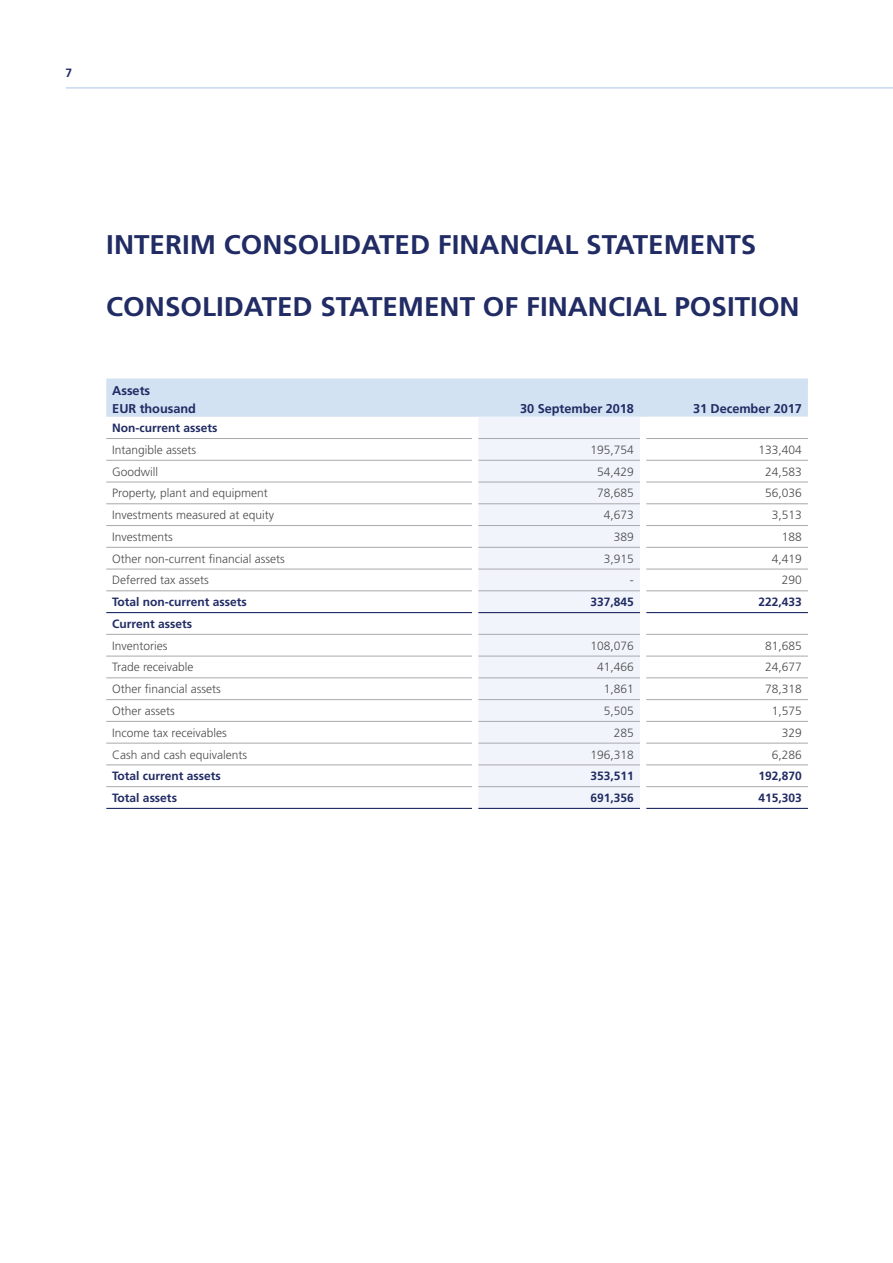
<style>
.page{position:relative;width:893px;height:1263px;background:#fff}
.page>*{position:absolute;margin:0;border:0;box-sizing:border-box;transform-origin:0 0}
.t1{font:700 27px "Frutiger LT Std";color:#212b64}
.t2{font:700 12.75px/17.2px "Frutiger LT Std";letter-spacing:-.005em;color:#212b64}
.t3{font:300 12px "Frutiger LT Std";color:#4b4c4d}
.t4{font:700 12px "Frutiger LT Std";color:#212b64}
</style>
<div class="page">
<hr style="left:66px;top:87px;width:827px;height:2px;background:#adc8e7">
<div style="left:106px;top:378px;width:702px;height:39px;background:#d3e2f2"></div>
<div style="left:478px;top:417px;width:162px;height:391px;background:#f1f5fb"></div>
<svg style="left:646px;top:459px;width:162px;height:349px"></svg>
<hr style="left:106px;top:612px;width:366px;height:1px;background:#212b64">
<hr style="left:106px;top:525px;width:366px;height:1px;background:#a8a9ad">
<hr style="left:106px;top:547px;width:366px;height:1px;background:#a8a9ad">
<hr style="left:106px;top:569px;width:366px;height:1px;background:#a8a9ad">
<hr style="left:106px;top:590px;width:366px;height:1px;background:#a8a9ad">
<hr style="left:106px;top:634px;width:366px;height:1px;background:#a8a9ad">
<hr style="left:106px;top:656px;width:366px;height:1px;background:#a8a9ad">
<hr style="left:106px;top:678px;width:366px;height:1px;background:#a8a9ad">
<hr style="left:106px;top:699px;width:366px;height:1px;background:#a8a9ad">
<hr style="left:106px;top:721px;width:366px;height:1px;background:#a8a9ad">
<hr style="left:478px;top:612px;width:162px;height:1px;background:#212b64">
<hr style="left:646px;top:612px;width:162px;height:1px;background:#212b64">
<hr style="left:106px;top:438px;width:366px;height:1px;background:#a8a9ad">
<hr style="left:106px;top:460px;width:366px;height:1px;background:#a8a9ad">
<hr style="left:106px;top:482px;width:366px;height:1px;background:#a8a9ad">
<hr style="left:106px;top:503px;width:366px;height:1px;background:#a8a9ad">
<hr style="left:106px;top:743px;width:366px;height:1px;background:#a8a9ad">
<hr style="left:106px;top:765px;width:366px;height:1px;background:#a8a9ad">
<hr style="left:106px;top:786px;width:366px;height:1px;background:#a8a9ad">
<hr style="left:478px;top:438px;width:162px;height:1px;background:#a8a9ad">
<hr style="left:646px;top:438px;width:162px;height:1px;background:#a8a9ad">
<hr style="left:478px;top:460px;width:162px;height:1px;background:#a8a9ad">
<hr style="left:646px;top:460px;width:162px;height:1px;background:#a8a9ad">
<hr style="left:478px;top:482px;width:162px;height:1px;background:#a8a9ad">
<hr style="left:646px;top:482px;width:162px;height:1px;background:#a8a9ad">
<hr style="left:478px;top:503px;width:162px;height:1px;background:#a8a9ad">
<hr style="left:646px;top:503px;width:162px;height:1px;background:#a8a9ad">
<hr style="left:478px;top:525px;width:162px;height:1px;background:#a8a9ad">
<hr style="left:646px;top:525px;width:162px;height:1px;background:#a8a9ad">
<hr style="left:478px;top:547px;width:162px;height:1px;background:#a8a9ad">
<hr style="left:646px;top:547px;width:162px;height:1px;background:#a8a9ad">
<hr style="left:478px;top:569px;width:162px;height:1px;background:#a8a9ad">
<hr style="left:646px;top:569px;width:162px;height:1px;background:#a8a9ad">
<hr style="left:478px;top:590px;width:162px;height:1px;background:#a8a9ad">
<hr style="left:646px;top:590px;width:162px;height:1px;background:#a8a9ad">
<hr style="left:478px;top:634px;width:162px;height:1px;background:#a8a9ad">
<hr style="left:646px;top:634px;width:162px;height:1px;background:#a8a9ad">
<hr style="left:478px;top:656px;width:162px;height:1px;background:#a8a9ad">
<hr style="left:646px;top:656px;width:162px;height:1px;background:#a8a9ad">
<hr style="left:478px;top:678px;width:162px;height:1px;background:#a8a9ad">
<hr style="left:646px;top:678px;width:162px;height:1px;background:#a8a9ad">
<hr style="left:478px;top:699px;width:162px;height:1px;background:#a8a9ad">
<hr style="left:646px;top:699px;width:162px;height:1px;background:#a8a9ad">
<hr style="left:478px;top:721px;width:162px;height:1px;background:#a8a9ad">
<hr style="left:646px;top:721px;width:162px;height:1px;background:#a8a9ad">
<hr style="left:478px;top:743px;width:162px;height:1px;background:#a8a9ad">
<hr style="left:646px;top:743px;width:162px;height:1px;background:#a8a9ad">
<hr style="left:478px;top:765px;width:162px;height:1px;background:#a8a9ad">
<hr style="left:646px;top:765px;width:162px;height:1px;background:#a8a9ad">
<hr style="left:478px;top:786px;width:162px;height:1px;background:#a8a9ad">
<hr style="left:646px;top:786px;width:162px;height:1px;background:#a8a9ad">
<hr style="left:106px;top:808px;width:366px;height:1px;background:#212b64">
<hr style="left:478px;top:808px;width:162px;height:1px;background:#212b64">
<hr style="left:646px;top:808px;width:162px;height:1px;background:#212b64">
<p class="t4" style="left:65px;top:66px;width:8px">7</p>
<h1 class="t1" style="left:106px;top:229px;width:652px">INTERIM CONSOLIDATED FINANCIAL STATEMENTS</h1>
<h1 class="t1" style="left:106px;top:291px;width:695px">CONSOLIDATED STATEMENT OF FINANCIAL POSITION</h1>
<p class="t2" style="left:112px;top:382px;width:85px">Assets<br>EUR thousand</p>
<p class="t2" style="left:520px;top:399px;width:115px">30 September 2018</p>
<p class="t2" style="left:693px;top:399px;width:110px">31 December 2017</p>
<p class="t4" style="left:112px;top:421px;width:107px">Non-current assets</p>
<p class="t3" style="left:112px;top:443px;width:86px">Intangible assets</p>
<p class="t3" style="left:591px;top:443px;width:45px">195,754</p>
<p class="t3" style="left:759px;top:443px;width:45px">133,404</p>
<p class="t3" style="left:112px;top:465px;width:48px">Goodwill</p>
<p class="t3" style="left:597px;top:465px;width:38px">54,429</p>
<p class="t3" style="left:765px;top:465px;width:38px">24,583</p>
<p class="t3" style="left:112px;top:486px;width:157px">Property, plant and equipment</p>
<p class="t3" style="left:597px;top:486px;width:38px">78,685</p>
<p class="t3" style="left:765px;top:486px;width:38px">56,036</p>
<p class="t3" style="left:112px;top:508px;width:163px">Investments measured at equity</p>
<p class="t3" style="left:604px;top:508px;width:32px">4,673</p>
<p class="t3" style="left:772px;top:508px;width:32px">3,513</p>
<p class="t3" style="left:112px;top:530px;width:62px">Investments</p>
<p class="t3" style="left:614px;top:530px;width:22px">389</p>
<p class="t3" style="left:782px;top:530px;width:22px">188</p>
<p class="t3" style="left:112px;top:552px;width:174px">Other non-current financial assets</p>
<p class="t3" style="left:604px;top:552px;width:32px">3,915</p>
<p class="t3" style="left:772px;top:552px;width:32px">4,419</p>
<p class="t3" style="left:112px;top:573px;width:98px">Deferred tax assets</p>
<p class="t3" style="left:630px;top:573px;width:5px">-</p>
<p class="t3" style="left:782px;top:573px;width:22px">290</p>
<p class="t4" style="left:112px;top:595px;width:136px">Total non-current assets</p>
<p class="t4" style="left:591px;top:595px;width:45px">337,845</p>
<p class="t4" style="left:759px;top:595px;width:45px">222,433</p>
<p class="t4" style="left:112px;top:617px;width:81px">Current assets</p>
<p class="t3" style="left:112px;top:639px;width:57px">Inventories</p>
<p class="t3" style="left:591px;top:639px;width:45px">108,076</p>
<p class="t3" style="left:765px;top:639px;width:38px">81,685</p>
<p class="t3" style="left:112px;top:660px;width:83px">Trade receivable</p>
<p class="t3" style="left:597px;top:660px;width:38px">41,466</p>
<p class="t3" style="left:765px;top:660px;width:38px">24,677</p>
<p class="t3" style="left:112px;top:682px;width:110px">Other financial assets</p>
<p class="t3" style="left:604px;top:682px;width:32px">1,861</p>
<p class="t3" style="left:765px;top:682px;width:38px">78,318</p>
<p class="t3" style="left:112px;top:704px;width:64px">Other assets</p>
<p class="t3" style="left:604px;top:704px;width:32px">5,505</p>
<p class="t3" style="left:772px;top:704px;width:32px">1,575</p>
<p class="t3" style="left:112px;top:726px;width:116px">Income tax receivables</p>
<p class="t3" style="left:614px;top:726px;width:22px">285</p>
<p class="t3" style="left:782px;top:726px;width:22px">329</p>
<p class="t3" style="left:112px;top:747px;width:136px">Cash and cash equivalents</p>
<p class="t3" style="left:591px;top:747px;width:45px">196,318</p>
<p class="t3" style="left:772px;top:747px;width:32px">6,286</p>
<p class="t4" style="left:112px;top:769px;width:110px">Total current assets</p>
<p class="t4" style="left:591px;top:769px;width:45px">353,511</p>
<p class="t4" style="left:759px;top:769px;width:45px">192,870</p>
<p class="t4" style="left:112px;top:791px;width:66px">Total assets</p>
<p class="t4" style="left:591px;top:791px;width:45px">691,356</p>
<p class="t4" style="left:759px;top:791px;width:45px">415,303</p>
</div>
